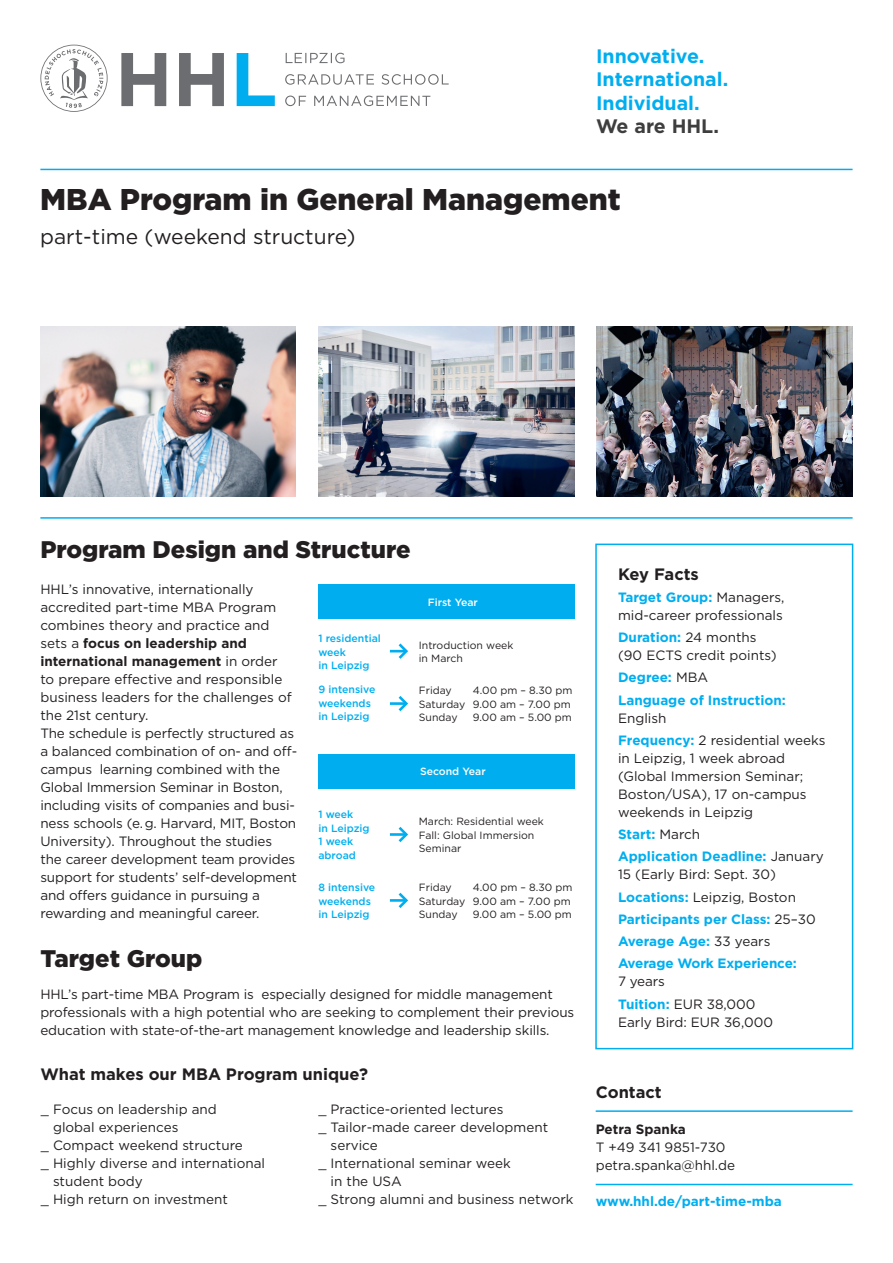
<style>
.page{position:relative;width:893px;height:1263px;background:#fff}
.page>*{position:absolute;margin:0;border:0;box-sizing:border-box;transform-origin:0 0}
.t1{font:900 30px "Gotham";color:#231f20}
.t2{font:900 24px "Gotham";color:#231f20}
.t3{font:21px "Gotham";color:#231f20}
.t4{font:700 19.5px/23.4px "Gotham";color:#00aeef}
.t5{font:700 19.5px "Gotham";color:#3e3e3f}
.t6{font:700 16.5px "Gotham";color:#231f20}
.t7{font:13.5px/18px "Gotham";letter-spacing:-.01em;color:#231f20}
.t8{font:700 13.5px/22.2px "Gotham";color:#00aeef}
.t9{font:700 13.5px "Gotham";color:#231f20}
.t10{font:10.5px/13.5px "Gotham";color:#231f20}
.t11{font:500 10.5px/13.5px "Gotham";color:#00aeef}
.t12{font:500 10.5px "Gotham";color:#fff}
.s1{font-weight:700}
.s2{font-weight:700;color:#00aeef}
.s3{font-weight:400;color:#231f20}
</style>
<div class="page">
<svg style="left:285px;top:96px;width:145px;height:10px"></svg>
<svg style="left:285px;top:74px;width:164px;height:11px"></svg>
<svg style="left:286px;top:53px;width:58px;height:10px"></svg>
<svg style="left:237px;top:53px;width:38px;height:53px"></svg>
<svg style="left:121px;top:53px;width:103px;height:53px"></svg>
<svg style="left:40px;top:45px;width:68px;height:67px"></svg>
<hr style="left:40px;top:169px;width:813px;height:1px;background:#00aeef">
<hr style="left:40px;top:517px;width:813px;height:2px;background:#00aeef">
<div style="left:595px;top:544px;width:258px;height:505px;border:2px solid #00aeef"></div>
<img style="left:40px;top:327px;width:256px;height:170px">
<img style="left:596px;top:327px;width:257px;height:170px">
<img style="left:318px;top:327px;width:257px;height:170px">
<div style="left:318px;top:585px;width:257px;height:34px;background:#00aeef"></div>
<svg style="left:390px;top:643px;width:18px;height:16px"></svg>
<svg style="left:398px;top:696px;width:10px;height:16px"></svg>
<hr style="left:390px;top:702px;width:16px;height:3px;background:#00aeef">
<div style="left:318px;top:755px;width:257px;height:34px;background:#00aeef"></div>
<svg style="left:398px;top:827px;width:10px;height:15px"></svg>
<hr style="left:390px;top:833px;width:16px;height:3px;background:#00aeef">
<svg style="left:398px;top:892px;width:10px;height:16px"></svg>
<hr style="left:390px;top:899px;width:16px;height:3px;background:#00aeef">
<hr style="left:596px;top:1110px;width:257px;height:2px;background:#00aeef">
<hr style="left:596px;top:1184px;width:257px;height:1px;background:#00aeef">
<h3 class="t4" style="left:596px;top:44px;width:134px">Innovative.<br>International.<br>Individual.</h3>
<h3 class="t5" style="left:596px;top:113px;width:124px">We are HHL.</h3>
<h1 class="t1" style="left:40px;top:182px;width:582px">MBA Program in General Management</h1>
<h3 class="t3" style="left:40px;top:223px;width:317px">part-time (weekend structure)</h3>
<h2 class="t2" style="left:40px;top:536px;width:372px">Program Design and Structure</h2>
<p class="t7" style="left:40px;top:580px;width:258px">HHL’s innovative, internationally accredited part-time MBA Program combines theory and practice and sets a <span class="s1">focus on leadership and international management</span> in order<br>to prepare effective and responsible business leaders for the challenges of the 21st century.<br>The schedule is perfectly structured as a balanced combination of on- and off&shy;campus learning combined with the Global Immersion Seminar in Boston, including visits of companies and busi&shy;ness schools (e. g. Harvard, MIT, Boston University). Throughout the studies<br>the career development team provides support for students’ self-development and offers guidance in pursuing a rewarding and meaningful career.</p>
<p class="t12" style="left:428px;top:595px;width:52px">First Year</p>
<p class="t11" style="left:318px;top:632px;width:64px">1 residential week<br>in Leipzig</p>
<p class="t10" style="left:419px;top:638px;width:96px">Introduction week in March</p>
<p class="t11" style="left:318px;top:683px;width:59px">9 intensive weekends in Leipzig</p>
<p class="t10" style="left:419px;top:684px;width:34px">Friday</p>
<p class="t10" style="left:419px;top:684px;width:155px;text-indent:54px">4.00 pm – 8.30 pm<br>Saturday 9.00 am – 7.00 pm<br>Sunday</p>
<p class="t10" style="left:473px;top:711px;width:101px">9.00 am – 5.00 pm</p>
<p class="t12" style="left:420px;top:765px;width:67px">Second Year</p>
<p class="t11" style="left:318px;top:808px;width:53px">1 week<br>in Leipzig<br>1 week abroad</p>
<p class="t10" style="left:419px;top:814px;width:127px">March: Residential week<br>Fall: Global Immersion<br>Seminar</p>
<p class="t11" style="left:318px;top:880px;width:58px">8 intensive weekends in Leipzig</p>
<p class="t10" style="left:419px;top:880px;width:34px">Friday</p>
<p class="t10" style="left:419px;top:880px;width:155px;text-indent:54px">4.00 pm – 8.30 pm<br>Saturday 9.00 am – 7.00 pm<br>Sunday</p>
<p class="t10" style="left:473px;top:907px;width:101px">9.00 am – 5.00 pm</p>
<h2 class="t2" style="left:40px;top:945px;width:163px">Target Group</h2>
<p class="t7" style="left:40px;top:985px;width:535px">HHL’s part-time MBA Program is especially designed for middle management professionals with a high potential who are seeking to complement their previous education with state-of-the-art management knowledge and leadership skills.</p>
<p class="t6" style="left:40px;top:1063px;width:329px">What makes our MBA Program unique?</p>
<p class="t7" style="left:41px;top:1100px;width:177px">_ Focus on leadership and</p>
<p class="t7" style="left:53px;top:1118px;width:127px">global experiences</p>
<p class="t7" style="left:41px;top:1136px;width:203px">_ Compact weekend structure</p>
<p class="t7" style="left:41px;top:1154px;width:226px">_ Highly diverse and international</p>
<p class="t7" style="left:53px;top:1172px;width:91px">student body</p>
<p class="t7" style="left:41px;top:1190px;width:188px">_ High return on investment</p>
<p class="t7" style="left:318px;top:1100px;width:187px">_ Practice-oriented lectures</p>
<p class="t7" style="left:318px;top:1118px;width:231px">_ Tailor-made career development</p>
<p class="t7" style="left:331px;top:1136px;width:49px">service</p>
<p class="t7" style="left:318px;top:1154px;width:194px">_ International seminar week</p>
<p class="t7" style="left:331px;top:1172px;width:73px">in the USA</p>
<p class="t7" style="left:318px;top:1190px;width:257px">_ Strong alumni and business network</p>
<p class="t6" style="left:618px;top:563px;width:82px">Key Facts</p>
<p class="t7" style="left:618px;top:588px;width:168px"><span class="s2">Target Group:</span> Managers, mid-career professionals</p>
<p class="t7" style="left:618px;top:628px;width:160px"><span class="s2">Duration:</span> 24 months (90 ECTS credit points)</p>
<p class="t8" style="left:618px;top:666px;width:169px">Degree: <span class="s3">MBA<br></span>Language of Instruction:</p>
<p class="t7" style="left:618px;top:706px;width:209px;line-height:22.2px">English<br><span class="s2">Frequency:</span> 2 residential weeks</p>
<p class="t7" style="left:618px;top:749px;width:190px">in Leipzig, 1 week abroad (Global Immersion Seminar;<br>Boston/USA), 17 on-campus weekends in Leipzig</p>
<p class="t8" style="left:618px;top:823px;width:207px">Start: <span class="s3">March<br></span>Application Deadline: <span class="s3">January</span></p>
<p class="t8" style="left:618px;top:863px;width:199px"><span class="s3">15 (Early Bird: Sept. 30)<br></span>Locations: <span class="s3">Leipzig, Boston<br></span>Participants per Class: <span class="s3">25–30<br></span>Average Age: <span class="s3">33 years<br></span>Average Work Experience:</p>
<p class="t7" style="left:618px;top:970px;width:139px;line-height:22.2px">7 years<br><span class="s2">Tuition:</span> EUR 38,000</p>
<p class="t7" style="left:618px;top:1012px;width:156px">Early Bird: EUR 36,000</p>
<p class="t6" style="left:596px;top:1081px;width:68px">Contact</p>
<p class="t9" style="left:596px;top:1120px;width:92px">Petra Spanka</p>
<p class="t7" style="left:596px;top:1138px;width:141px">T +49 341 9851-730 petra.spanka@hhl.de</p>
<p class="t8" style="left:596px;top:1190px;width:188px">www.hhl.de/part-time-mba</p>
</div>
